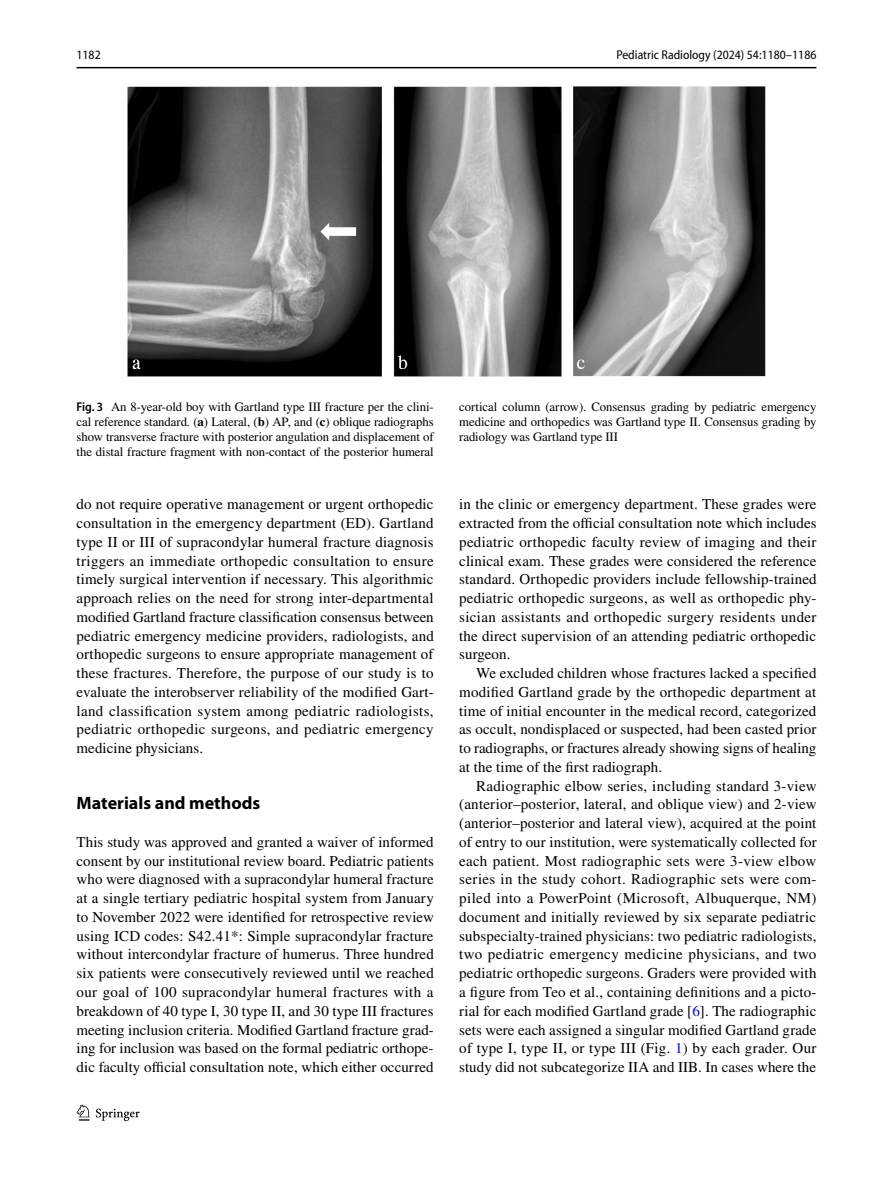
<style>
.page{position:relative;width:893px;height:1187px;background:#fff}
.page>*{position:absolute;margin:0;border:0;box-sizing:border-box;transform-origin:0 0}
.t1{font:700 18px "Myriad Pro";color:#000}
.t2{font:15px/18.8px "STIX";letter-spacing:.005em;color:#000;text-align:justify}
.t3{font:12.75px/15px "STIX";letter-spacing:-.005em;color:#000;text-align:justify}
.t4{font:semi-condensed 12.75px "Myriad Pro";color:#000}
.s1{font-family:"Myriad Pro";font-weight:600;font-stretch:semi-condensed}
.s2{font-weight:700}
.s3{color:#00f}
</style>
<div class="page">
<hr style="left:77px;top:67px;width:739px;height:1px;background:#000">
<svg style="left:77px;top:1104px;width:12px;height:16px"></svg>
<svg style="left:96px;top:1108px;width:44px;height:12px"></svg>
<img style="left:127px;top:87px;width:638px;height:289px">
<p class="t4" style="left:77px;top:48px;width:26px">1182</p>
<p class="t4" style="left:616px;top:48px;width:201px">Pediatric Radiology (2024) 54:1180–1186</p>
<p class="t3" style="left:77px;top:400px;width:359px"><span class="s1">Fig. 3</span> An 8-year-old boy with Gartland type III fracture per the clini&shy;cal reference standard. (<span class="s2">a</span>) Lateral, (<span class="s2">b</span>) AP, and (<span class="s2">c</span>) oblique radiographs show transverse fracture with posterior angulation and displacement of the distal fracture fragment with non-contact of the posterior humeral</p>
<p class="t3" style="left:459px;top:400px;width:359px">cortical column (arrow). Consensus grading by pediatric emergency medicine and orthopedics was Gartland type II. Consensus grading by radiology was Gartland type III</p>
<p class="t2" style="left:77px;top:496px;width:359px">do not require operative management or urgent orthopedic consultation in the emergency department (ED). Gartland type II or III of supracondylar humeral fracture diagnosis triggers an immediate orthopedic consultation to ensure timely surgical intervention if necessary. This algorithmic approach relies on the need for strong inter-departmental modified Gartland fracture classification consensus between pediatric emergency medicine providers, radiologists, and orthopedic surgeons to ensure appropriate management of these fractures. Therefore, the purpose of our study is to evaluate the interobserver reliability of the modified Gart&shy;land classification system among pediatric radiologists, pediatric orthopedic surgeons, and pediatric emergency medicine physicians.</p>
<p class="t1" style="left:77px;top:791px;width:185px">Materials and methods</p>
<p class="t2" style="left:77px;top:833px;width:359px">This study was approved and granted a waiver of informed consent by our institutional review board. Pediatric patients who were diagnosed with a supracondylar humeral fracture at a single tertiary pediatric hospital system from January to November 2022 were identified for retrospective review using ICD codes: S42.41*: Simple supracondylar fracture without intercondylar fracture of humerus. Three hundred six patients were consecutively reviewed until we reached our goal of 100 supracondylar humeral fractures with a breakdown of 40 type I, 30 type II, and 30 type III fractures meeting inclusion criteria. Modified Gartland fracture grad&shy;ing for inclusion was based on the formal pediatric orthope&shy;dic faculty official consultation note, which either occurred</p>
<p class="t2" style="left:459px;top:496px;width:359px">in the clinic or emergency department. These grades were extracted from the official consultation note which includes pediatric orthopedic faculty review of imaging and their clinical exam. These grades were considered the reference standard. Orthopedic providers include fellowship-trained pediatric orthopedic surgeons, as well as orthopedic phy&shy;sician assistants and orthopedic surgery residents under the direct supervision of an attending pediatric orthopedic surgeon.</p>
<p class="t2" style="left:459px;top:664px;width:359px;text-indent:17px">We excluded children whose fractures lacked a specified modified Gartland grade by the orthopedic department at time of initial encounter in the medical record, categorized as occult, nondisplaced or suspected, had been casted prior to radiographs, or fractures already showing signs of healing at the time of the first radiograph.</p>
<p class="t2" style="left:459px;top:777px;width:359px;text-indent:17px">Radiographic elbow series, including standard 3-view (anterior–posterior, lateral, and oblique view) and 2-view (anterior–posterior and lateral view), acquired at the point of entry to our institution, were systematically collected for each patient. Most radiographic sets were 3-view elbow series in the study cohort. Radiographic sets were com&shy;piled into a PowerPoint (Microsoft, Albuquerque, NM) document and initially reviewed by six separate pediatric subspecialty-trained physicians: two pediatric radiologists, two pediatric emergency medicine physicians, and two pediatric orthopedic surgeons. Graders were provided with a figure from Teo et al., containing definitions and a picto&shy;rial for each modified Gartland grade [<span class="s3">6</span>]. The radiographic sets were each assigned a singular modified Gartland grade of type I, type II, or type III (Fig. <span class="s3">1</span>) by each grader. Our study did not subcategorize IIA and IIB. In cases where the</p>
</div>
